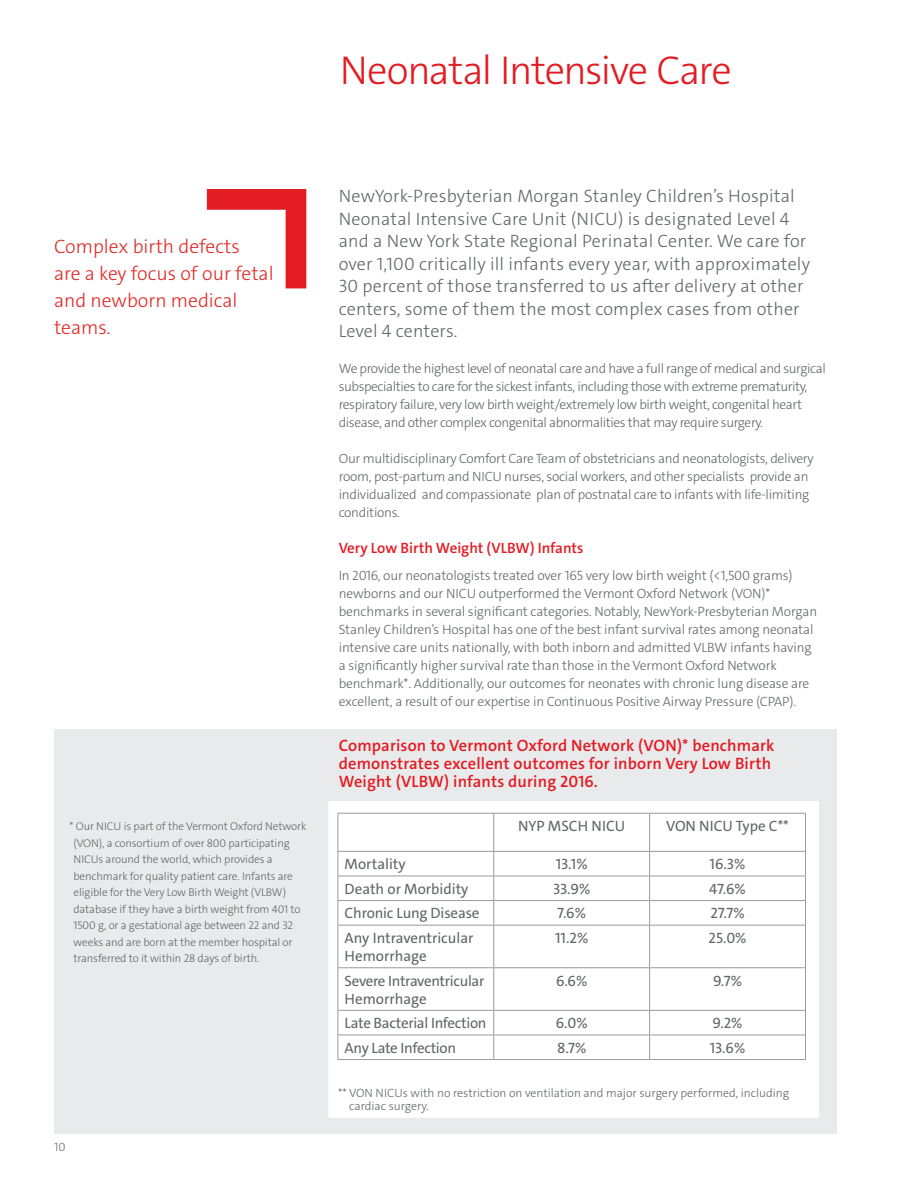
<style>
.page{position:relative;width:918px;height:1188px;background:#fff}
.page>*{position:absolute;margin:0;border:0;box-sizing:border-box;transform-origin:0 0}
.t1{font:300 40.5px "The Sans C4 s";letter-spacing:-.035em;color:#e31b22}
.t2{font:300 19.5px/27px "The Sans C4 s";color:#e02926}
.t3{font:300 18px/22.5px "The Sans C4 s";letter-spacing:.01em;color:#626569}
.t4{font:600 16.5px/18px "The Sans C4 s";letter-spacing:.01em;color:#e31b22}
.t5{font:15px/18px "The Sans C4 s";letter-spacing:-.01em;color:#626569}
.t6{font:600 15px "The Sans C4 s";color:#e31b22}
.t7{font:300 13.5px/18px "The Sans C4 s";letter-spacing:-.02em;color:#626569}
.t8{font:300 12px/13.5px "The Sans C4 s";color:#626569}
.t9{font:300 12px "The Sans C4 s";color:#6d6e71}
.t10{font:300 11.25px/16.5px "The Sans C4 s";letter-spacing:-.01em;color:#626569}
</style>
<div class="page">
<div style="left:54px;top:729px;width:783px;height:405px;background:#e9eaeb"></div>
<div style="left:328px;top:801px;width:491px;height:317px;background:#fff"></div>
<svg style="left:207px;top:189px;width:99px;height:99px"></svg>
<hr style="left:338px;top:813px;width:156px;height:1px;background:#989b9a">
<hr style="left:338px;top:814px;width:1px;height:37px;background:#989b9a">
<hr style="left:494px;top:813px;width:156px;height:1px;background:#989b9a">
<hr style="left:493px;top:814px;width:1px;height:37px;background:#989b9a">
<hr style="left:650px;top:813px;width:156px;height:1px;background:#989b9a">
<hr style="left:649px;top:814px;width:1px;height:37px;background:#989b9a">
<hr style="left:805px;top:814px;width:1px;height:37px;background:#989b9a">
<hr style="left:338px;top:851px;width:156px;height:1px;background:#989b9a">
<hr style="left:494px;top:851px;width:156px;height:1px;background:#989b9a">
<hr style="left:650px;top:851px;width:156px;height:1px;background:#989b9a">
<hr style="left:338px;top:876px;width:156px;height:1px;background:#989b9a">
<hr style="left:494px;top:876px;width:156px;height:1px;background:#989b9a">
<hr style="left:650px;top:876px;width:156px;height:1px;background:#989b9a">
<hr style="left:338px;top:900px;width:156px;height:1px;background:#989b9a">
<svg style="left:338px;top:852px;width:1px;height:73px"></svg>
<hr style="left:494px;top:900px;width:156px;height:1px;background:#989b9a">
<svg style="left:493px;top:852px;width:1px;height:73px"></svg>
<hr style="left:650px;top:900px;width:156px;height:1px;background:#989b9a">
<svg style="left:649px;top:852px;width:1px;height:73px"></svg>
<svg style="left:805px;top:852px;width:1px;height:73px"></svg>
<hr style="left:338px;top:925px;width:156px;height:1px;background:#989b9a">
<hr style="left:338px;top:926px;width:1px;height:41px;background:#989b9a">
<hr style="left:494px;top:925px;width:156px;height:1px;background:#989b9a">
<hr style="left:493px;top:926px;width:1px;height:41px;background:#989b9a">
<hr style="left:650px;top:925px;width:156px;height:1px;background:#989b9a">
<hr style="left:649px;top:926px;width:1px;height:41px;background:#989b9a">
<hr style="left:805px;top:926px;width:1px;height:41px;background:#989b9a">
<hr style="left:338px;top:967px;width:156px;height:1px;background:#989b9a">
<hr style="left:338px;top:968px;width:1px;height:42px;background:#989b9a">
<hr style="left:494px;top:967px;width:156px;height:1px;background:#989b9a">
<hr style="left:493px;top:968px;width:1px;height:42px;background:#989b9a">
<hr style="left:650px;top:967px;width:156px;height:1px;background:#989b9a">
<hr style="left:649px;top:968px;width:1px;height:42px;background:#989b9a">
<hr style="left:805px;top:968px;width:1px;height:42px;background:#989b9a">
<hr style="left:338px;top:1010px;width:156px;height:1px;background:#989b9a">
<hr style="left:494px;top:1010px;width:156px;height:1px;background:#989b9a">
<hr style="left:650px;top:1010px;width:156px;height:1px;background:#989b9a">
<hr style="left:338px;top:1035px;width:156px;height:1px;background:#989b9a">
<svg style="left:338px;top:1011px;width:1px;height:48px"></svg>
<hr style="left:494px;top:1035px;width:156px;height:1px;background:#989b9a">
<svg style="left:493px;top:1011px;width:1px;height:48px"></svg>
<hr style="left:650px;top:1035px;width:156px;height:1px;background:#989b9a">
<svg style="left:649px;top:1011px;width:1px;height:48px"></svg>
<svg style="left:805px;top:1011px;width:1px;height:48px"></svg>
<hr style="left:338px;top:1059px;width:156px;height:1px;background:#989b9a">
<hr style="left:494px;top:1059px;width:156px;height:1px;background:#989b9a">
<hr style="left:650px;top:1059px;width:156px;height:1px;background:#989b9a">
<h1 class="t1" style="left:340px;top:44px;width:394px">Neonatal Intensive Care</h1>
<h2 class="t2" style="left:54px;top:233px;width:221px">Complex birth defects<br>are a key focus of our fetal and newborn medical teams.</h2>
<p class="t10" style="left:74px;top:818px;width:234px;text-indent:-4px">* Our NICU is part of the Vermont Oxford Network (VON), a consortium of over 800 participating NICUs around the world, which provides a benchmark for quality patient care. Infants are eligible for the Very Low Birth Weight (VLBW) database if they have a birth weight from 401 to 1500 g, or a gestational age between 22 and 32 weeks and are born at the member hospital or transferred to it within 28 days of birth.</p>
<p class="t9" style="left:54px;top:1140px;width:13px">10</p>
<p class="t3" style="left:339px;top:185px;width:473px">NewYork-Presbyterian Morgan Stanley Children’s Hospital Neonatal Intensive Care Unit (NICU) is designated Level 4 and a New York State Regional Perinatal Center. We care for over 1,100 critically ill infants every year, with approximately 30 percent of those transferred to us after delivery at other centers, some of them the most complex cases from other Level 4 centers.</p>
<p class="t7" style="left:339px;top:360px;width:489px">We provide the highest level of neonatal care and have a full range of medical and surgical subspecialties to care for the sickest infants, including those with extreme prematurity, respiratory failure, very low birth weight/extremely low birth weight, congenital heart disease, and other complex congenital abnormalities that may require surgery.</p>
<p class="t7" style="left:339px;top:450px;width:476px">Our multidisciplinary Comfort Care Team of obstetricians and neonatologists, delivery room, post-partum and NICU nurses, social workers, and other specialists provide an individualized and compassionate plan of postnatal care to infants with life-limiting conditions.</p>
<p class="t6" style="left:339px;top:539px;width:246px">Very Low Birth Weight (VLBW) Infants</p>
<p class="t7" style="left:339px;top:567px;width:480px">In 2016, our neonatologists treated over 165 very low birth weight (&lt;1,500 grams) newborns and our NICU outperformed the Vermont Oxford Network (VON)* benchmarks in several significant categories. Notably, NewYork-Presbyterian Morgan Stanley Children’s Hospital has one of the best infant survival rates among neonatal intensive care units nationally, with both inborn and admitted VLBW infants having a significantly higher survival rate than those in the Vermont Oxford Network benchmark*. Additionally, our outcomes for neonates with chronic lung disease are excellent, a result of our expertise in Continuous Positive Airway Pressure (CPAP).</p>
<p class="t4" style="left:339px;top:737px;width:437px">Comparison to Vermont Oxford Network (VON)* benchmark demonstrates excellent outcomes for inborn Very Low Birth<br>Weight (VLBW) infants during 2016.</p>
<p class="t5" style="left:518px;top:817px;width:108px">NYP MSCH NICU</p>
<p class="t5" style="left:666px;top:817px;width:124px">VON NICU Type C**</p>
<p class="t5" style="left:345px;top:855px;width:63px">Mortality</p>
<p class="t5" style="left:556px;top:855px;width:33px">13.1%</p>
<p class="t5" style="left:710px;top:855px;width:37px">16.3%</p>
<p class="t5" style="left:345px;top:880px;width:125px">Death or Morbidity</p>
<p class="t5" style="left:553px;top:880px;width:39px">33.9%</p>
<p class="t5" style="left:709px;top:880px;width:38px">47.6%</p>
<p class="t5" style="left:345px;top:904px;width:136px">Chronic Lung Disease</p>
<p class="t5" style="left:557px;top:904px;width:30px">7.6%</p>
<p class="t5" style="left:711px;top:904px;width:36px">27.7%</p>
<p class="t5" style="left:345px;top:929px;width:130px">Any Intraventricular<br>Hemorrhage</p>
<p class="t5" style="left:555px;top:929px;width:35px">11.2%</p>
<p class="t5" style="left:709px;top:929px;width:39px">25.0%</p>
<p class="t5" style="left:345px;top:972px;width:141px">Severe Intraventricular<br>Hemorrhage</p>
<p class="t5" style="left:556px;top:972px;width:33px">6.6%</p>
<p class="t5" style="left:713px;top:972px;width:30px">9.7%</p>
<p class="t5" style="left:345px;top:1014px;width:143px">Late Bacterial Infection</p>
<p class="t5" style="left:556px;top:1014px;width:33px">6.0%</p>
<p class="t5" style="left:713px;top:1014px;width:31px">9.2%</p>
<p class="t5" style="left:345px;top:1039px;width:113px">Any Late Infection</p>
<p class="t5" style="left:557px;top:1039px;width:31px">8.7%</p>
<p class="t5" style="left:710px;top:1039px;width:37px">13.6%</p>
<p class="t8" style="left:349px;top:1086px;width:442px;text-indent:-11px">** VON NICUs with no restriction on ventilation and major surgery performed, including cardiac surgery.</p>
</div>
